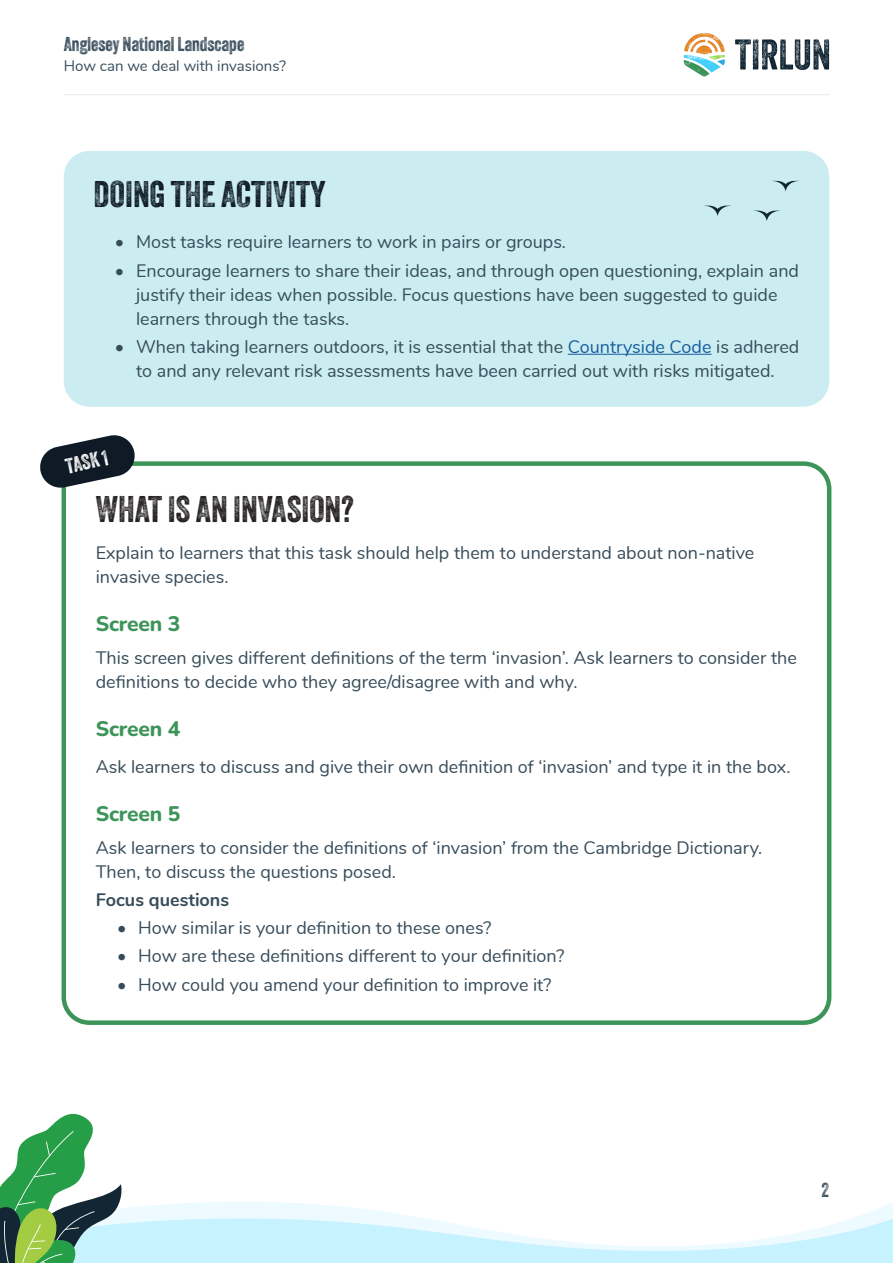
<style>
.page{position:relative;width:893px;height:1263px;background:#fff}
.page>*{position:absolute;margin:0;border:0;box-sizing:border-box;transform-origin:0 0}
.Page_sub_heading{font:36px "Veneer Two";color:#231f20}
.Page_sub_heading-2{font:36px "Veneer Two";color:#0e1a25}
.Page_section_heading{font:800 21px "Nunito";letter-spacing:-.01em;color:#3d9459}
.Key_activity_heading{font:21px "Veneer Two";color:#fff}
.t1{font:19.5px "Veneer Two";color:#374c5a}
.Body_text{font:18px/24px "Nunito";color:#374c5a}
.Body_text_-_bullet_list{font:18px "Nunito";color:#374c5a}
.Body_text-2{font:700 18px "Nunito";color:#374c5a}
.t2{font:15px "Nunito";color:#374c5a}
.s1{color:#175d9e}
</style>
<div class="page">
<svg style="left:735px;top:39px;width:94px;height:31px"></svg>
<svg style="left:684px;top:33px;width:41px;height:44px"></svg>
<hr style="left:64px;top:94px;width:765px;height:1px;background:#e6e7e9">
<div style="left:64px;top:151px;width:765px;height:256px;background:#cbedf1;border-radius:26px"></div>
<hr style="left:568px;top:354px;width:144px;height:1px;background:#175d9e">
<div style="left:62px;top:461px;width:769px;height:564px;border:4px solid #3d9459;border-radius:26px"></div>
<svg style="left:772px;top:180px;width:27px;height:12px"></svg>
<svg style="left:753px;top:210px;width:28px;height:12px"></svg>
<svg style="left:704px;top:205px;width:27px;height:12px"></svg>
<svg style="left:0;top:1113px;width:893px;height:150px"></svg>
<svg style="left:40px;top:435px;width:97px;height:55px"></svg>
<p class="t1" style="left:64px;top:32px;width:182px">Anglesey National Landscape</p>
<p class="t2" style="left:64px;top:54px;width:224px">How can we deal with invasions?</p>
<p class="Page_sub_heading-2" style="left:94px;top:173px;width:234px">DOING THE ACTIVITY</p>
<p class="Body_text" style="left:115px;top:229px;width:453px">• Most tasks require learners to work in pairs or groups.</p>
<p class="Body_text" style="left:136px;top:257px;width:664px;text-indent:-21px">• Encourage learners to share their ideas, and through open questioning, explain and justify their ideas when possible. Focus questions have been suggested to guide learners through the tasks.</p>
<p class="Body_text" style="left:115px;top:334px;width:686px;text-align:center">• When taking learners outdoors, it is essential that the <span class="s1">Countryside Code</span> is adhered to and any relevant risk assessments have been carried out with risks mitigated.</p>
<p class="Key_activity_heading" style="left:63px;top:454px;width:44px;rotate:-12deg">TASK 1</p>
<p class="Page_sub_heading" style="left:96px;top:487px;width:259px">WHAT IS AN INVASION?</p>
<p class="Body_text" style="left:96px;top:540px;width:660px">Explain to learners that this task should help them to understand about non-native invasive species.</p>
<p class="Page_section_heading" style="left:96px;top:609px;width:86px">Screen 3</p>
<p class="Body_text" style="left:96px;top:644px;width:703px">This screen gives different definitions of the term ‘invasion’. Ask learners to consider the definitions to decide who they agree/disagree with and why.</p>
<p class="Page_section_heading" style="left:96px;top:714px;width:86px">Screen 4</p>
<p class="Body_text_-_bullet_list" style="left:96px;top:753px;width:696px">Ask learners to discuss and give their own definition of ‘invasion’ and type it in the box.</p>
<p class="Page_section_heading" style="left:96px;top:799px;width:86px">Screen 5</p>
<p class="Body_text" style="left:96px;top:834px;width:668px">Ask learners to consider the definitions of ‘invasion’ from the Cambridge Dictionary.<br>Then, to discuss the questions posed.</p>
<p class="Body_text-2" style="left:96px;top:886px;width:135px">Focus questions</p>
<p class="Body_text" style="left:117px;top:915px;width:376px">• How similar is your definition to these ones?</p>
<p class="Body_text" style="left:117px;top:943px;width:449px">• How are these definitions different to your definition?</p>
<p class="Body_text" style="left:117px;top:971px;width:436px">• How could you amend your definition to improve it?</p>
<p class="t1" style="left:821px;top:1178px;width:9px">2</p>
</div>
